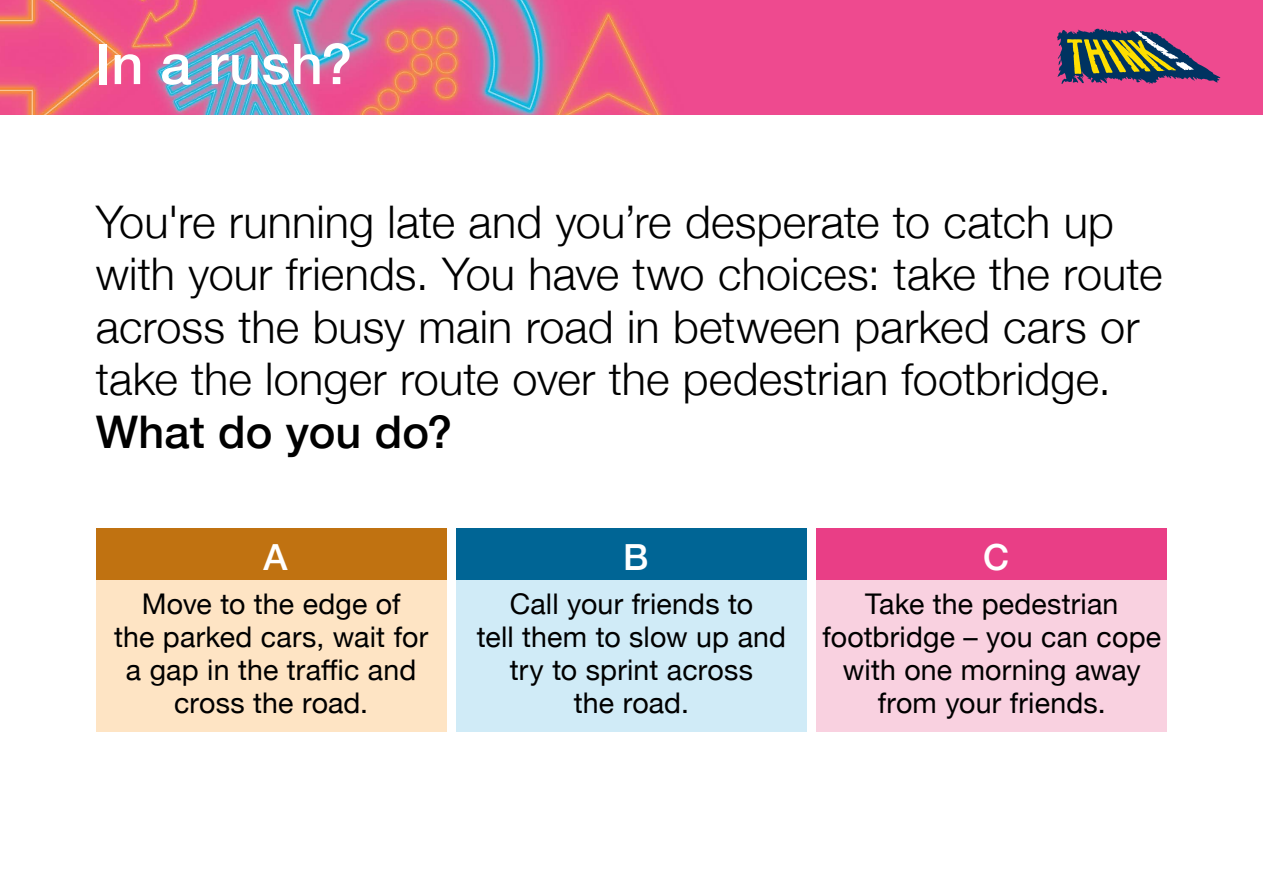
<style>
.page{position:relative;width:1263px;height:893px;background:#fff}
.page>*{position:absolute;margin:0;border:0;box-sizing:border-box;transform-origin:0 0}
.t1{font:500 56.1px "Helvetica Neue";letter-spacing:.005em;color:#fff}
.t2{font:300 45px/52.5px "Helvetica Neue";letter-spacing:.005em;color:#000}
.t3{font:500 45px "Helvetica Neue";letter-spacing:.005em;color:#000}
.t4{font:500 36px "Helvetica Neue";color:#fff}
.t5{font:28.5px/33px "Helvetica Neue";letter-spacing:.005em;color:#000;text-align:center}
</style>
<div class="page">
<img style="left:0;top:0;width:1263px;height:115px">
<svg style="left:1057px;top:29px;width:163px;height:55px;background:#7f5d63"></svg>
<div style="left:96px;top:528px;width:351px;height:56px;background:#c07211"></div>
<div style="left:96px;top:580px;width:351px;height:151px;background:#fee4c4"></div>
<div style="left:456px;top:528px;width:351px;height:56px;background:#006595"></div>
<div style="left:456px;top:580px;width:351px;height:151px;background:#d0ebf7"></div>
<div style="left:816px;top:528px;width:351px;height:56px;background:#e93e86"></div>
<div style="left:816px;top:580px;width:351px;height:151px;background:#f9d1e0"></div>
<h1 class="t1" style="left:96px;top:19px;width:258px">In a rush?</h1>
<h2 class="t2" style="left:96px;top:192px;width:1068px">You're running late and you’re desperate to catch up with your friends. You have two choices: take the route across the busy main road in between parked cars or take the longer route over the pedestrian footbridge.</h2>
<h2 class="t3" style="left:96px;top:395px;width:358px">What do you do?</h2>
<p class="t4" style="left:263px;top:528px;width:26px">A</p>
<p class="t5" style="left:114px;top:588px;width:315px">Move to the edge of<br>the parked cars, wait for a gap in the traffic and cross the road.</p>
<p class="t4" style="left:623px;top:528px;width:27px">B</p>
<p class="t5" style="left:477px;top:588px;width:311px">Call your friends to<br>tell them to slow up and try to sprint across<br>the road.</p>
<p class="t4" style="left:983px;top:528px;width:27px">C</p>
<p class="t5" style="left:822px;top:588px;width:340px">Take the pedestrian footbridge – you can cope with one morning away from your friends.</p>
</div>
